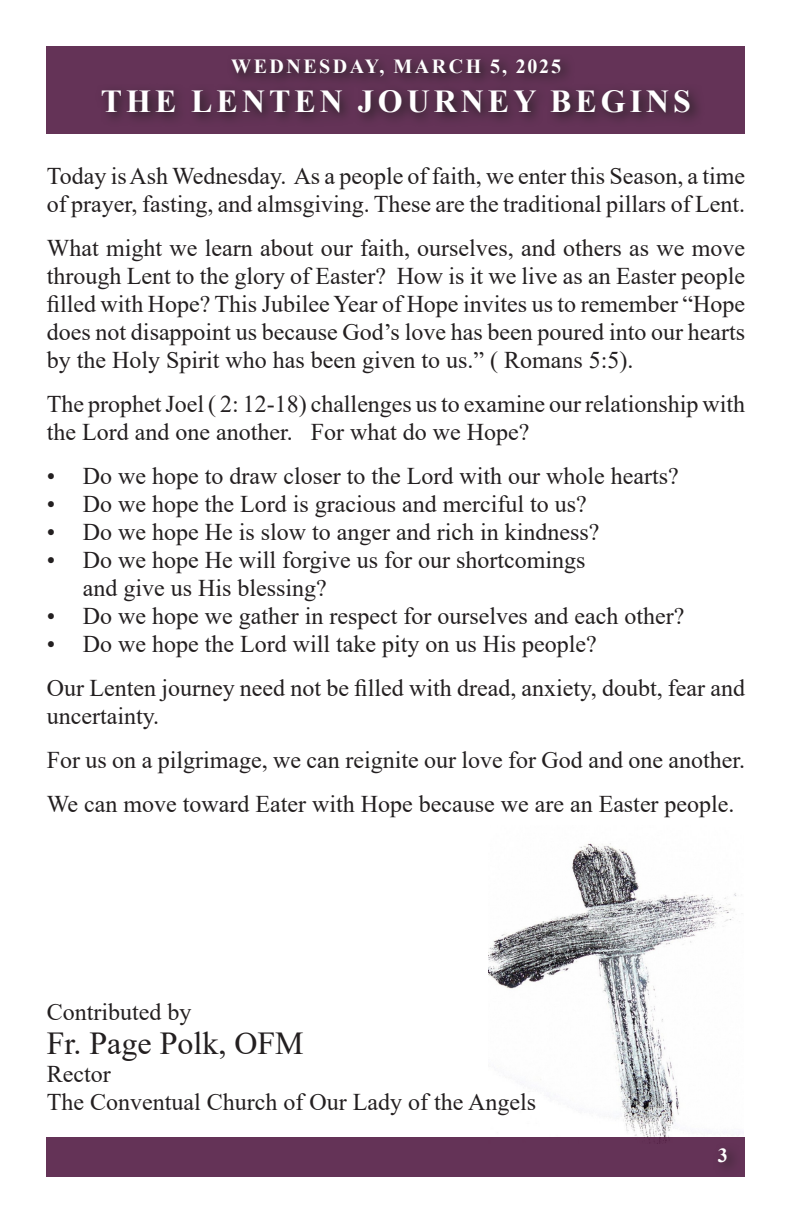
<style>
.page{position:relative;width:792px;height:1224px;background:#fff}
.page>*{position:absolute;margin:0;border:0;box-sizing:border-box;transform-origin:0 0}
.t1{font:700 32px "Times New Roman";letter-spacing:.125em;color:#fff}
.Verse{font:32px "Times New Roman";color:#231f20}
.Verse-2{font:24px/28px "Times New Roman";color:#231f20}
.Paragraph_Spacer{font:24px "Times New Roman";color:#231f20}
.t2{font:700 20px "Times New Roman";letter-spacing:.125em;color:#fff}
</style>
<div class="page">
<img style="left:488px;top:843px;width:256px;height:295px">
<div style="left:47px;top:1138px;width:698px;height:39px;background:#643357"></div>
<div style="left:47px;top:47px;width:698px;height:87px;background:#643357"></div>
<svg style="left:106px;top:61px;width:592px;height:58px;fill:#5a304f"></svg>
<p class="t2" style="left:231px;top:52px;width:331px">WEDNESDAY, MARCH 5, 2025</p>
<p class="t1" style="left:101px;top:78px;width:592px">THE LENTEN JOURNEY BEGINS</p>
<p class="Verse-2" style="left:47px;top:162px;width:700px">Today is Ash Wednesday. As a people of faith, we enter this Season, a time of prayer, fasting, and almsgiving. These are the traditional pillars of Lent.</p>
<p class="Verse-2" style="left:47px;top:234px;width:700px;text-align:justify">What might we learn about our faith, ourselves, and others as we move through Lent to the glory of Easter? How is it we live as an Easter people filled with Hope? This Jubilee Year of Hope invites us to remember “Hope does not disappoint us because God’s love has been poured into our hearts by the Holy Spirit who has been given to us.” ( Romans 5:5).</p>
<p class="Verse-2" style="left:47px;top:390px;width:700px">The prophet Joel ( 2: 12-18) challenges us to examine our relationship with the Lord and one another. For what do we Hope?</p>
<p class="Verse-2" style="left:47px;top:462px;width:633px">• Do we hope to draw closer to the Lord with our whole hearts?</p>
<p class="Verse-2" style="left:47px;top:490px;width:541px">• Do we hope the Lord is gracious and merciful to us?</p>
<p class="Verse-2" style="left:47px;top:518px;width:554px">• Do we hope He is slow to anger and rich in kindness?</p>
<p class="Verse-2" style="left:47px;top:546px;width:540px">• Do we hope He will forgive us for our shortcomings</p>
<p class="Verse-2" style="left:83px;top:574px;width:245px">and give us His blessing?</p>
<p class="Verse-2" style="left:47px;top:602px;width:639px">• Do we hope we gather in respect for ourselves and each other?</p>
<p class="Verse-2" style="left:47px;top:630px;width:551px">• Do we hope the Lord will take pity on us His people?</p>
<p class="Verse-2" style="left:47px;top:674px;width:700px">Our Lenten journey need not be filled with dread, anxiety, doubt, fear and uncertainty.</p>
<p class="Verse-2" style="left:47px;top:746px;width:700px">For us on a pilgrimage, we can reignite our love for God and one another.</p>
<p class="Verse-2" style="left:47px;top:790px;width:689px">We can move toward Eater with Hope because we are an Easter people.</p>
<p class="Verse-2" style="left:47px;top:997px;width:146px">Contributed by</p>
<p class="Verse" style="left:47px;top:1021px;width:258px">Fr. Page Polk, OFM</p>
<p class="Paragraph_Spacer" style="left:47px;top:1057px;width:65px">Rector</p>
<p class="Verse-2" style="left:47px;top:1087px;width:491px">The Conventual Church of Our Lady of the Angels</p>
<p class="t2" style="left:718px;top:1141px;width:11px">3</p>
</div>
